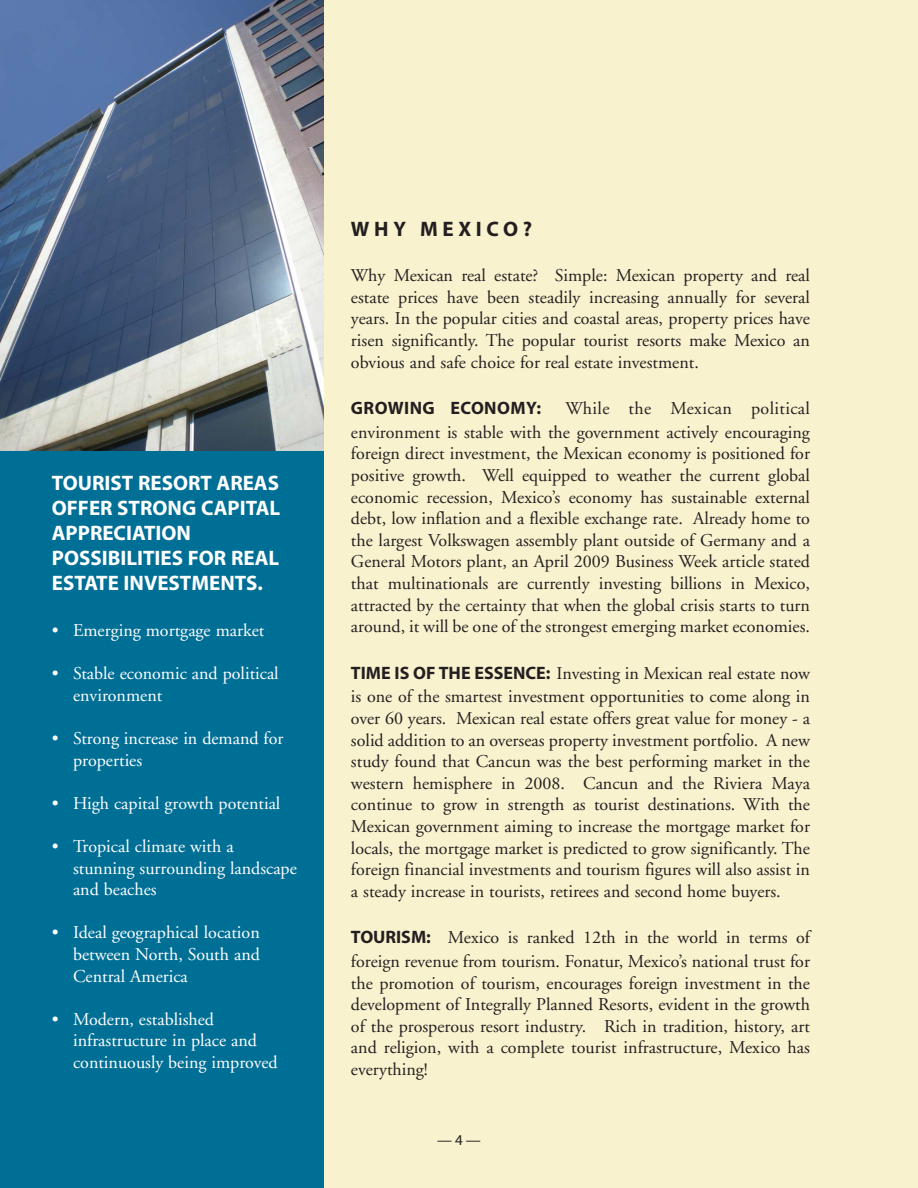
<style>
.page{position:relative;width:918px;height:1188px;background:#fff}
.page>*{position:absolute;margin:0;border:0;box-sizing:border-box;transform-origin:0 0}
.t1{font:700 21px/25.2px "Myriad";color:#fff}
.t2{font:700 21px "Myriad";letter-spacing:.22em;color:#231f20}
.t3{font:18px/21.6px "Adobe Garamond";color:#231f20;text-align:justify}
.t4{font:18px/21.6px "Adobe Garamond";color:#fff}
.t5{font:700 18px "Myriad";letter-spacing:.02em;color:#231f20}
.t6{font:15px "Myriad";color:#231f20}
.s1{font-family:"Myriad";font-weight:700}
</style>
<div class="page">
<div style="left:324px;top:0;width:594px;height:1188px;background:#f8f2ce"></div>
<div style="left:0;top:0;width:324px;height:1188px;background:#006f96"></div>
<img style="left:0;top:0;width:324px;height:451px">
<p class="t1" style="left:52px;top:472px;width:230px">TOURIST RESORT AREAS<br>OFFER STRONG CAPITAL<br>APPRECIATION<br>POSSIBILITIES FOR REAL<br>ESTATE INVESTMENTS.</p>
<p class="t4" style="left:52px;top:621px;width:214px">• Emerging mortgage market</p>
<p class="t4" style="left:73px;top:664px;width:207px;text-indent:-21px">• Stable economic and political environment</p>
<p class="t4" style="left:73px;top:729px;width:212px;text-indent:-21px">• Strong increase in demand for properties</p>
<p class="t4" style="left:52px;top:794px;width:230px">• High capital growth potential</p>
<p class="t4" style="left:73px;top:837px;width:225px;text-indent:-21px">• Tropical climate with a stunning surrounding landscape and beaches</p>
<p class="t4" style="left:73px;top:923px;width:188px;text-align:justify;text-indent:-21px">• Ideal geographical location between North, South and Central America</p>
<p class="t4" style="left:73px;top:1010px;width:206px;text-indent:-21px">• Modern, established infrastructure in place and continuously being improved</p>
<p class="t2" style="left:351px;top:221px;width:183px">WHY MEXICO?</p>
<p class="t3" style="left:351px;top:266px;width:461px">Why Mexican real estate? Simple: Mexican property and real estate prices have been steadily increasing annually for several years. In the popular cities and coastal areas, property prices have risen significantly. The popular tourist resorts make Mexico an obvious and safe choice for real estate investment.</p>
<p class="t5" style="left:351px;top:401px;width:192px">GROWING ECONOMY:</p>
<p class="t3" style="left:351px;top:398px;width:461px;line-height:23.7px;text-align:right">While the Mexican political<br>environment is stable with the government actively encouraging</p>
<p class="t3" style="left:351px;top:445px;width:461px">foreign direct investment, the Mexican economy is positioned for positive growth. Well equipped to weather the current global economic recession, Mexico’s economy has sustainable external debt, low inflation and a flexible exchange rate. Already home to the largest Volkswagen assembly plant outside of Germany and a General Motors plant, an April 2009 Business Week article stated that multinationals are currently investing billions in Mexico, attracted by the certainty that when the global crisis starts to turn around, it will be one of the strongest emerging market economies.</p>
<p class="t3" style="left:351px;top:663px;width:461px;line-height:23.7px"><span class="s1">TIME IS OF THE ESSENCE:</span> Investing in Mexican real estate now is one of the smartest investment opportunities to come along in</p>
<p class="t3" style="left:351px;top:709px;width:461px">over 60 years. Mexican real estate offers great value for money - a solid addition to an overseas property investment portfolio. A new study found that Cancun was the best performing market in the western hemisphere in 2008. Cancun and the Riviera Maya continue to grow in strength as tourist destinations. With the Mexican government aiming to increase the mortgage market for locals, the mortgage market is predicted to grow significantly. The foreign financial investments and tourism figures will also assist in a steady increase in tourists, retirees and second home buyers.</p>
<p class="t3" style="left:351px;top:927px;width:461px;line-height:23.7px"><span class="s1">TOURISM:</span> Mexico is ranked 12th in the world in terms of foreign revenue from tourism. Fonatur, Mexico’s national trust for</p>
<p class="t3" style="left:351px;top:974px;width:461px">the promotion of tourism, encourages foreign investment in the development of Integrally Planned Resorts, evident in the growth of the prosperous resort industry. Rich in tradition, history, art and religion, with a complete tourist infrastructure, Mexico has everything!</p>
<p class="t6" style="left:437px;top:1134px;width:45px">—4—</p>
</div>
